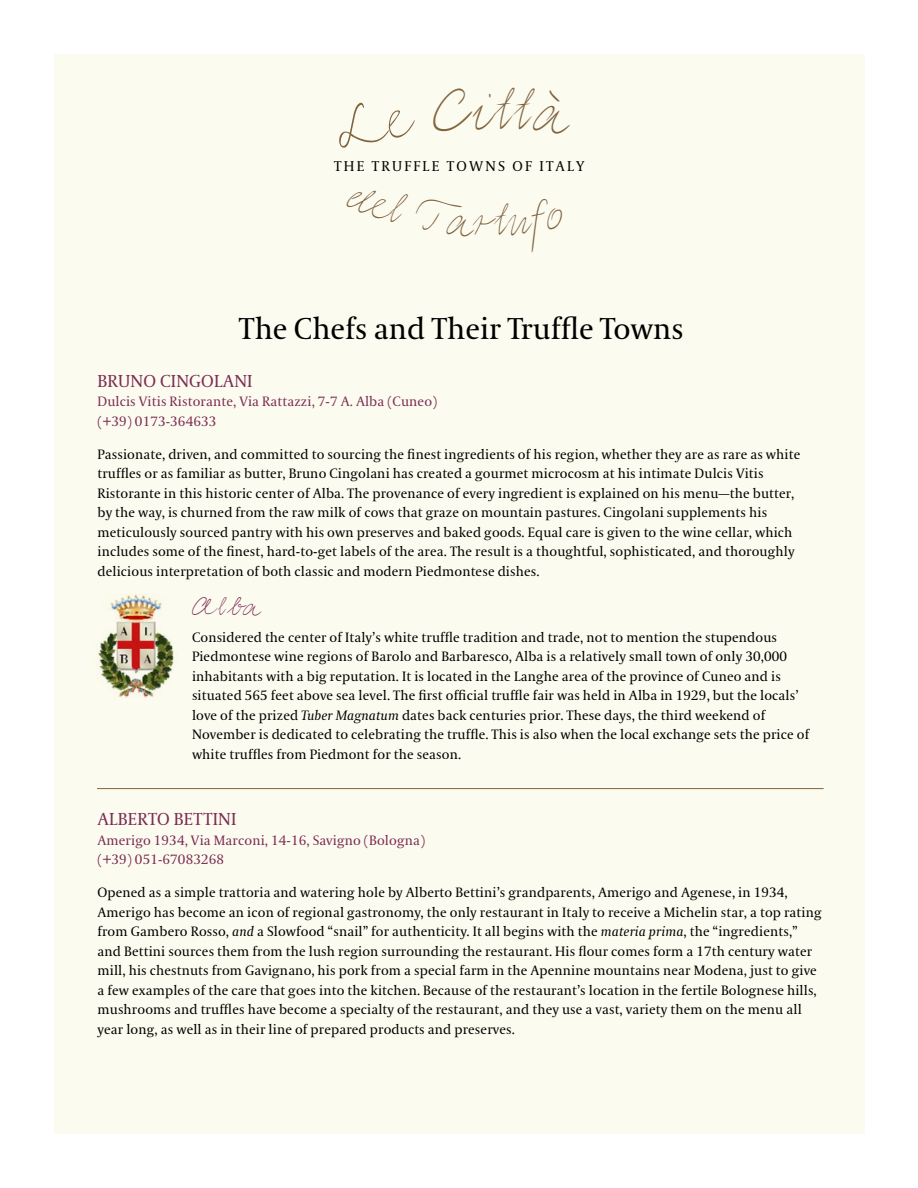
<style>
.page{position:relative;width:918px;height:1188px;background:#fff}
.page>*{position:absolute;margin:0;border:0;box-sizing:border-box;transform-origin:0 0}
.t1{font:51.9px "Elisa LT";color:#82653a;scale:.85 1}
.t2{font:30px "Coranto";color:#000}
.t3{font:22.5px "Elisa LT";color:#7c2d55}
.t4{font:17.25px "Coranto";letter-spacing:.01em;color:#7c2d55}
.t5{font:14.1px "Coranto";letter-spacing:.16em;color:#000}
.t6{font:13.5px/19.5px "Coranto";letter-spacing:.01em;color:#000}
.t7{font:13.5px/19.5px "Coranto";letter-spacing:.01em;color:#7c2d55}
.s1{font-style:italic}
</style>
<div class="page">
<div style="left:54px;top:54px;width:810px;height:1080px;background:#fcfbef"></div>
<hr style="left:97px;top:788px;width:727px;height:1px;background:#82653a">
<img style="left:98px;top:593px;width:76px;height:105px">
<svg style="left:339px;top:102px;width:76px;height:46px"></svg>
<svg style="left:433px;top:87px;width:137px;height:47px"></svg>
<svg style="left:347px;top:190px;width:61px;height:33px"></svg>
<svg style="left:416px;top:199px;width:146px;height:54px"></svg>
<h1 class="t1" style="left:494px;top:81px;width:26px">t</h1>
<p class="t5" style="left:334px;top:158px;width:21px">The</p>
<p class="t5" style="left:372px;top:158px;width:21px">Truff</p>
<p class="t5" style="left:423px;top:158px;width:47px">le Towns</p>
<p class="t5" style="left:513px;top:158px;width:72px">of Italy</p>
<h2 class="t2" style="left:239px;top:311px;width:446px">The Chefs and Their Truffle Towns</h2>
<p class="t4" style="left:98px;top:370px;width:23px">Bruno</p>
<p class="t4" style="left:160px;top:370px;width:23px">Cingo</p>
<p class="t4" style="left:214px;top:370px;width:20px">lani</p>
<p class="t7" style="left:98px;top:392px;width:341px">Dulcis Vitis Ristorante, Via Rattazzi, 7-7 A. Alba (Cuneo) (+39) 0173-364633</p>
<p class="t6" style="left:98px;top:445px;width:704px">Passionate, driven, and committed to sourcing the finest ingredients of his region, whether they are as rare as white truffles or as familiar as butter, Bruno Cingolani has created a gourmet microcosm at his intimate Dulcis Vitis Ristorante in this historic center of Alba. The provenance of every ingredient is explained on his menu—the butter, by the way, is churned from the raw milk of cows that graze on mountain pastures. Cingolani supplements his meticulously sourced pantry with his own preserves and baked goods. Equal care is given to the wine cellar, which includes some of the finest, hard-to-get labels of the area. The result is a thoughtful, sophisticated, and thoroughly delicious interpretation of both classic and modern Piedmontese dishes.</p>
<h3 class="t3" style="left:192px;top:594px;width:71px">Alba</h3>
<p class="t6" style="left:192px;top:628px;width:619px">Considered the center of Italy’s white truffle tradition and trade, not to mention the stupendous Piedmontese wine regions of Barolo and Barbaresco, Alba is a relatively small town of only 30,000 inhabitants with a big reputation. It is located in the Langhe area of the province of Cuneo and is situated 565 feet above sea level. The first official truffle fair was held in Alba in 1929, but the locals’ love of the prized <span class="s1">Tuber Magnatum</span> dates back centuries prior. These days, the third weekend of November is dedicated to celebrating the truffle. This is also when the local exchange sets the price of white truffles from Piedmont for the season.</p>
<p class="t4" style="left:98px;top:809px;width:32px">Alberto</p>
<p class="t4" style="left:174px;top:809px;width:20px">Bettini</p>
<p class="t7" style="left:98px;top:831px;width:329px">Amerigo 1934, Via Marconi, 14-16, Savigno (Bologna) (+39) 051-67083268</p>
<p class="t6" style="left:98px;top:884px;width:726px">Opened as a simple trattoria and watering hole by Alberto Bettini’s grandparents, Amerigo and Agenese, in 1934, Amerigo has become an icon of regional gastronomy, the only restaurant in Italy to receive a Michelin star, a top rating from Gambero Rosso, <span class="s1">and</span> a Slowfood “snail” for authenticity. It all begins with the <span class="s1">materia prima</span>, the “ingredients,” and Bettini sources them from the lush region surrounding the restaurant. His flour comes form a 17th century water mill, his chestnuts from Gavignano, his pork from a special farm in the Apennine mountains near Modena, just to give a few examples of the care that goes into the kitchen. Because of the restaurant’s location in the fertile Bolognese hills, mushrooms and truffles have become a specialty of the restaurant, and they use a vast, variety them on the menu all year long, as well as in their line of prepared products and preserves.</p>
</div>
